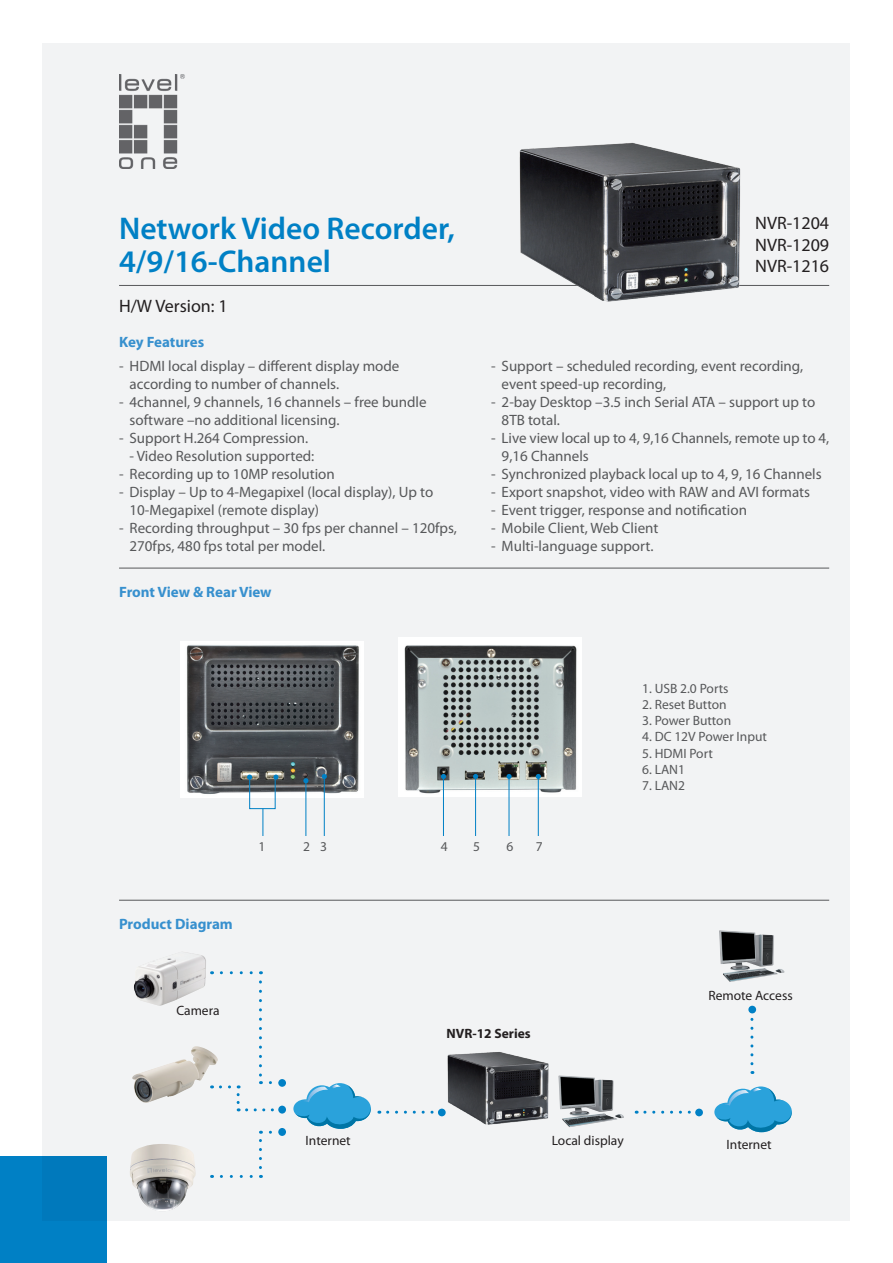
<style>
.page{position:relative;width:893px;height:1263px;background:#fff}
.page>*{position:absolute;margin:0;border:0;box-sizing:border-box;transform-origin:0 0}
.t1{font:600 31.5px/33px "Myriad Pro";color:#0080c5}
.t2{font:18px/21.6px "Myriad Pro";color:#231f20;text-align:justify}
.t3{font:15px/18px "Myriad Pro";color:#57585a}
.t4{font:700 15px "Myriad Pro";color:#3790ce}
.t5{font:13.5px "Myriad Pro";color:#57585a}
.t6{font:13.5px "Myriad Pro";color:#231f20}
.t7{font:700 13.5px "Myriad Pro";color:#231f20}
</style>
<div class="page">
<div style="left:43px;top:43px;width:807px;height:1177px;background:#f2f3f4"></div>
<div style="left:0;top:1157px;width:106px;height:106px;background:#0080c5"></div>
<img style="left:119px;top:74px;width:66px;height:94px">
<hr style="left:119px;top:285px;width:710px;height:1px;background:#57585a">
<img style="left:181px;top:642px;width:183px;height:155px">
<img style="left:399px;top:638px;width:182px;height:158px">
<hr style="left:119px;top:568px;width:710px;height:1px;background:#57585a">
<hr style="left:119px;top:900px;width:710px;height:1px;background:#57585a">
<hr style="left:306px;top:782px;width:1px;height:54px;background:#0080c5">
<hr style="left:324px;top:777px;width:1px;height:59px;background:#0080c5">
<hr style="left:443px;top:777px;width:1px;height:59px;background:#0080c5">
<hr style="left:475px;top:777px;width:1px;height:59px;background:#0080c5">
<hr style="left:509px;top:777px;width:1px;height:59px;background:#0080c5">
<hr style="left:538px;top:777px;width:1px;height:59px;background:#0080c5">
<svg style="left:303px;top:778px;width:5px;height:5px"></svg>
<svg style="left:322px;top:774px;width:5px;height:5px"></svg>
<svg style="left:441px;top:774px;width:5px;height:5px"></svg>
<svg style="left:473px;top:774px;width:5px;height:5px"></svg>
<svg style="left:506px;top:774px;width:6px;height:5px"></svg>
<svg style="left:536px;top:774px;width:5px;height:5px"></svg>
<div style="left:249px;top:777px;width:27px;height:32px;border:1px solid #0080c5"></div>
<svg style="left:247px;top:774px;width:5px;height:6px"></svg>
<svg style="left:263px;top:808px;width:1px;height:28px"></svg>
<svg style="left:273px;top:774px;width:6px;height:6px"></svg>
<img style="left:519px;top:142px;width:222px;height:160px">
<img style="left:444px;top:1052px;width:105px;height:73px">
<img style="left:132px;top:1046px;width:86px;height:57px">
<img style="left:134px;top:952px;width:72px;height:54px">
<img style="left:130px;top:1144px;width:66px;height:67px">
<svg style="left:293px;top:1083px;width:78px;height:46px"></svg>
<svg style="left:714px;top:1086px;width:78px;height:46px"></svg>
<svg style="left:388px;top:1111px;width:46px;height:3px"></svg>
<div style="left:438px;top:1108px;width:8px;height:8px;background:#0080c5;border-radius:50%"></div>
<svg style="left:645px;top:1111px;width:46px;height:3px"></svg>
<div style="left:695px;top:1108px;width:8px;height:8px;background:#0080c5;border-radius:50%"></div>
<svg style="left:750px;top:1013px;width:3px;height:51px"></svg>
<div style="left:748px;top:1006px;width:8px;height:7px;background:#0080c5;border-radius:50%"></div>
<svg style="left:221px;top:971px;width:40px;height:3px"></svg>
<svg style="left:259px;top:982px;width:3px;height:102px"></svg>
<div style="left:278px;top:1079px;width:8px;height:8px;background:#0080c5;border-radius:50%"></div>
<svg style="left:221px;top:1175px;width:40px;height:3px"></svg>
<svg style="left:259px;top:1131px;width:3px;height:36px"></svg>
<svg style="left:220px;top:1085px;width:19px;height:3px"></svg>
<svg style="left:237px;top:1094px;width:3px;height:17px"></svg>
<svg style="left:247px;top:1108px;width:27px;height:3px"></svg>
<div style="left:278px;top:1128px;width:8px;height:8px;background:#0080c5;border-radius:50%"></div>
<div style="left:278px;top:1106px;width:8px;height:7px;background:#0080c5;border-radius:50%"></div>
<img style="left:558px;top:1075px;width:66px;height:52px">
<img style="left:719px;top:930px;width:66px;height:52px">
<h1 class="t1" style="left:119px;top:212px;width:337px">Network Video Recorder,<br>4/9/16-Channel</h1>
<p class="t2" style="left:755px;top:212px;width:76px">NVR-1204<br>NVR-1209<br>NVR-1216</p>
<p class="t2" style="left:119px;top:295px;width:110px">H/W Version: 1</p>
<p class="t4" style="left:119px;top:332px;width:87px">Key Features</p>
<p class="t3" style="left:130px;top:357px;width:271px;text-indent:-10px">- HDMI local display – different display mode according to number of channels.</p>
<p class="t3" style="left:130px;top:393px;width:299px;text-indent:-10px">- 4channel, 9 channels, 16 channels – free bundle software –no additional licensing.</p>
<p class="t3" style="left:119px;top:429px;width:191px">- Support H.264 Compression.</p>
<p class="t3" style="left:130px;top:447px;width:186px">- Video Resolution supported:</p>
<p class="t3" style="left:119px;top:465px;width:217px">- Recording up to 10MP resolution</p>
<p class="t3" style="left:130px;top:483px;width:305px;text-indent:-10px">- Display – Up to 4-Megapixel (local display), Up to<br>10-Megapixel (remote display)</p>
<p class="t3" style="left:130px;top:519px;width:329px;text-indent:-10px">- Recording throughput – 30 fps per channel – 120fps,<br>270fps, 480 fps total per model.</p>
<p class="t3" style="left:502px;top:357px;width:303px;text-indent:-11px">- Support – scheduled recording, event recording, event speed-up recording,</p>
<p class="t3" style="left:502px;top:393px;width:315px;text-indent:-11px">- 2-bay Desktop –3.5 inch Serial ATA – support up to<br>8TB total.</p>
<p class="t3" style="left:502px;top:429px;width:329px;text-indent:-11px">- Live view local up to 4, 9,16 Channels, remote up to 4,<br>9,16 Channels</p>
<p class="t3" style="left:491px;top:465px;width:332px">- Synchronized playback local up to 4, 9, 16 Channels</p>
<p class="t3" style="left:491px;top:483px;width:320px">- Export snapshot, video with RAW and AVI formats</p>
<p class="t3" style="left:491px;top:501px;width:257px">- Event trigger, response and notification</p>
<p class="t3" style="left:491px;top:519px;width:169px">- Mobile Client, Web Client</p>
<p class="t3" style="left:491px;top:537px;width:164px">- Multi-language support.</p>
<p class="t4" style="left:119px;top:582px;width:154px">Front View &amp; Rear View</p>
<p class="t4" style="left:119px;top:914px;width:115px">Product Diagram</p>
<p class="t5" style="left:259px;top:838px;width:8px">1</p>
<p class="t5" style="left:303px;top:838px;width:25px">2 3</p>
<p class="t5" style="left:441px;top:838px;width:8px">4</p>
<p class="t5" style="left:473px;top:838px;width:8px">5</p>
<p class="t5" style="left:506px;top:838px;width:8px">6</p>
<p class="t5" style="left:536px;top:838px;width:8px">7</p>
<p class="t6" style="left:176px;top:1002px;width:45px">Camera</p>
<p class="t7" style="left:446px;top:1025px;width:86px">NVR-12 Series</p>
<p class="t5" style="left:642px;top:680px;width:88px">1. USB 2.0 Ports</p>
<p class="t5" style="left:642px;top:696px;width:86px">2. Reset Button</p>
<p class="t5" style="left:642px;top:712px;width:91px">3. Power Button</p>
<p class="t5" style="left:642px;top:728px;width:126px">4. DC 12V Power Input</p>
<p class="t5" style="left:642px;top:745px;width:72px">5. HDMI Port</p>
<p class="t5" style="left:642px;top:761px;width:45px">6. LAN1</p>
<p class="t5" style="left:642px;top:777px;width:45px">7. LAN2</p>
<p class="t6" style="left:708px;top:987px;width:86px">Remote Access</p>
<p class="t6" style="left:552px;top:1132px;width:73px">Local display</p>
<p class="t6" style="left:306px;top:1132px;width:47px">Internet</p>
<p class="t6" style="left:727px;top:1136px;width:47px">Internet</p>
</div>
